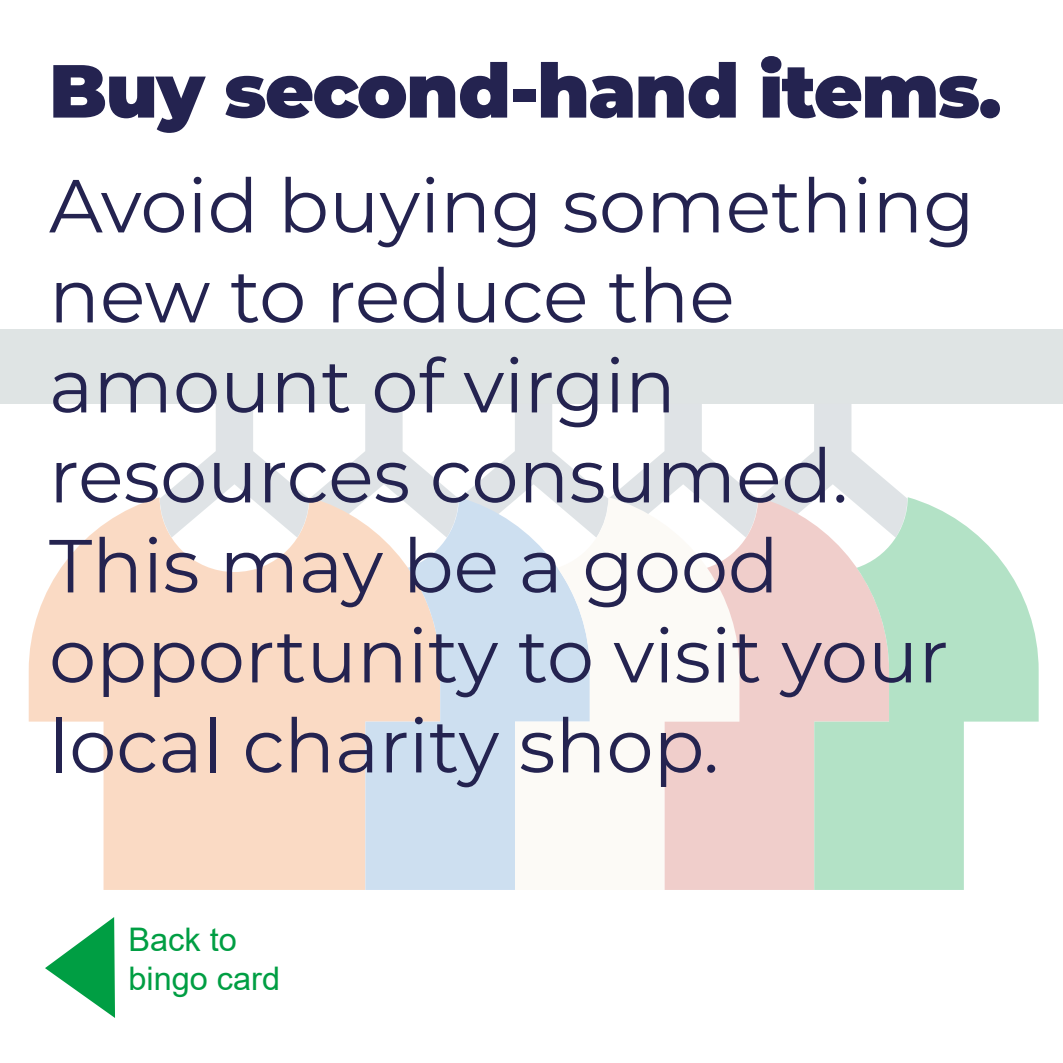
<style>
.page{position:relative;width:1063px;height:1063px;background:#fff}
.page>*{position:absolute;margin:0;border:0;box-sizing:border-box;transform-origin:0 0}
.t1{font:75px/90px "Montserrat";color:#242350}
.t2{font:900 75px "Montserrat";letter-spacing:-.02em;color:#242350}
.t3{font:32.5px/39px "Arial";color:#009e43}
</style>
<div class="page">
<div style="left:0;top:329px;width:1063px;height:75px;background:#dfe4e4"></div>
<svg style="left:29px;top:497px;width:336px;height:393px;fill:#fadac4"></svg>
<svg style="left:160px;top:404px;width:745px;height:134px"></svg>
<svg style="left:365px;top:497px;width:150px;height:393px;background:#d9e0e7"></svg>
<svg style="left:515px;top:497px;width:150px;height:393px;fill:#fcfaf6"></svg>
<svg style="left:665px;top:497px;width:149px;height:393px;fill:#f0cecb"></svg>
<svg style="left:814px;top:497px;width:225px;height:393px;fill:#b3e2c6"></svg>
<svg style="left:45px;top:917px;width:70px;height:101px"></svg>
<p class="t2" style="left:49px;top:35px;width:954px">Buy second-hand items.</p>
<p class="t1" style="left:49px;top:158px;width:927px">Avoid buying something new to reduce the amount of virgin resources consumed.<br>This may be a good opportunity to visit your local charity shop.</p>
<p class="t3" style="left:128px;top:919px;width:153px">Back to bingo card</p>
</div>
